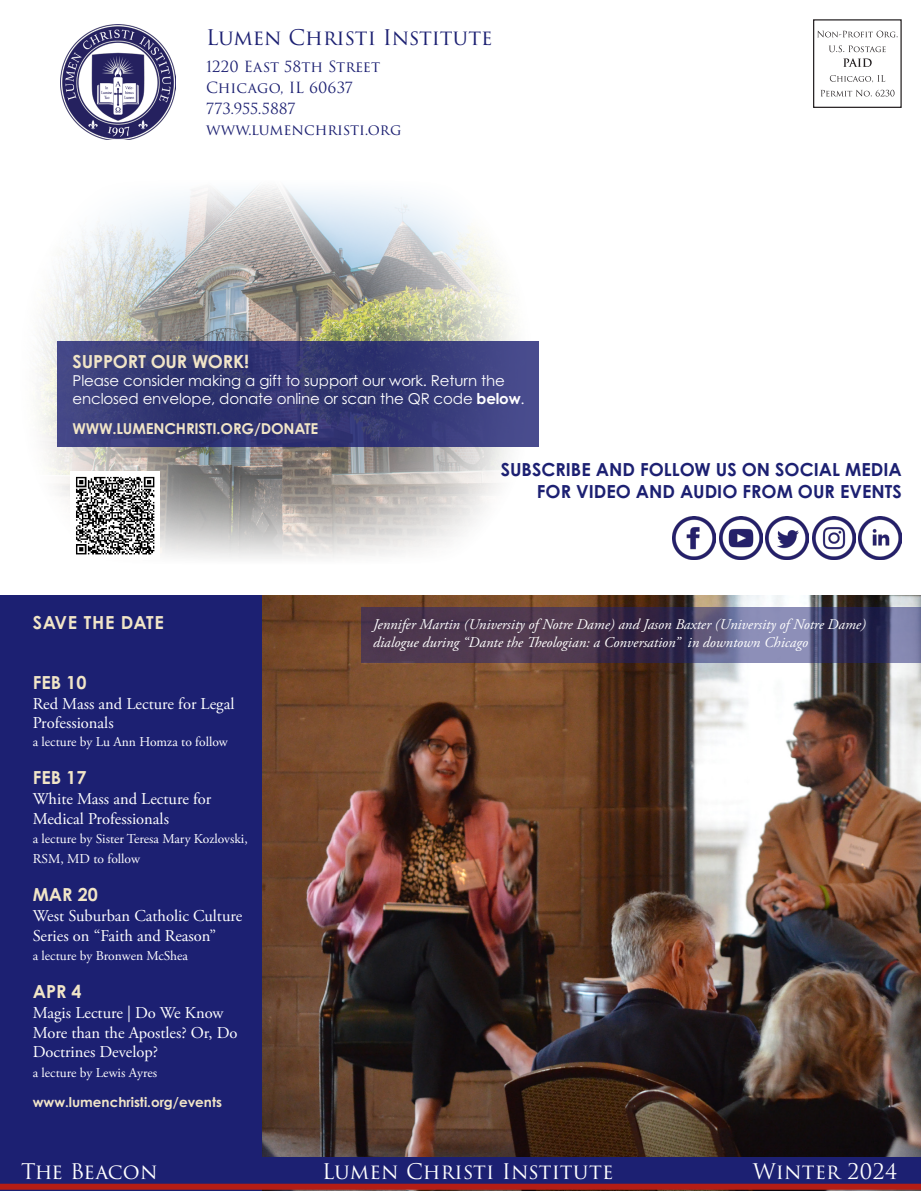
<style>
.page{position:relative;width:921px;height:1191px;background:#fff}
.page>*{position:absolute;margin:0;border:0;box-sizing:border-box;transform-origin:0 0}
.t1{font:21px "Trajan Pro 3";letter-spacing:.005em;color:#fff}
.t2{font:21px "Trajan Pro 3";letter-spacing:-.005em;color:#1c2072}
.t3{font:21px "Trajan Pro 3";letter-spacing:-.03em;color:#fff}
.t4{font:700 18px "Century Gothic Pro";color:#1c2072}
.t5{font:700 18px "Century Gothic Pro";color:#f1e5c7}
.t6{font:700 18px "Century Gothic Pro";letter-spacing:.04em;color:#f1e5c7}
.t7{font:16.5px/19.8px "Adobe Garamond Pro";color:#fff}
.t8{font:15px/18px "Century Gothic Pro";letter-spacing:-.01em;color:#fff}
.t9{font:15px "Trajan Pro 3";color:#1c2072}
.t10{font:700 15px "Century Gothic Pro";letter-spacing:-.01em;color:#f1e5c7}
.t11{font:italic 14.85px/17.9px "Adobe Garamond Pro";color:#fff}
.t12{font:13.5px/19.8px "Adobe Garamond Pro";color:#fff}
.t13{font:700 13.5px "Century Gothic Pro";color:#f1e5c7}
.s1{font-weight:700}
</style>
<div class="page">
<img style="left:261px;top:595px;width:660px;height:596px">
<div style="left:0;top:595px;width:261px;height:596px;background:#1c2072"></div>
<div style="left:0;top:1157px;width:921px;height:30px;background:#1c2072"></div>
<div style="left:0;top:1183px;width:921px;height:6px;background:#b41d15"></div>
<svg style="left:361px;top:607px;width:560px;height:55px;background:#514665"></svg>
<img style="left:37px;top:186px;width:477px;height:373px">
<img style="left:60px;top:25px;width:116px;height:114px">
<svg style="left:817px;top:31px;width:80px;height:6px"></svg>
<svg style="left:829px;top:45px;width:56px;height:7px"></svg>
<svg style="left:843px;top:58px;width:28px;height:9px"></svg>
<svg style="left:829px;top:75px;width:56px;height:7px"></svg>
<svg style="left:821px;top:90px;width:73px;height:7px"></svg>
<div style="left:813px;top:19px;width:88px;height:89px;border:1px solid #231f20"></div>
<svg style="left:57px;top:341px;width:481px;height:106px;background:#373a77"></svg>
<img style="left:812px;top:517px;width:43px;height:42px">
<img style="left:766px;top:517px;width:42px;height:42px">
<img style="left:672px;top:517px;width:43px;height:42px">
<img style="left:719px;top:517px;width:43px;height:42px">
<img style="left:859px;top:517px;width:42px;height:43px">
<img style="left:70px;top:471px;width:89px;height:88px">
<p class="t2" style="left:206px;top:23px;width:288px">Lumen Christi Institute</p>
<p class="t9" style="left:206px;top:56px;width:176px">1220 East 58th Street</p>
<p class="t9" style="left:206px;top:77px;width:148px">Chicago, IL 60637</p>
<p class="t9" style="left:206px;top:98px;width:91px">773.955.5887</p>
<p class="t9" style="left:206px;top:119px;width:197px">www.lumenchristi.org</p>
<p class="t5" style="left:73px;top:350px;width:178px">SUPPORT OUR WORK!</p>
<p class="t8" style="left:73px;top:371px;width:453px">Please consider making a gift to support our work. Return the enclosed envelope, donate online or scan the QR code <span class="s1">below</span>.</p>
<p class="t10" style="left:73px;top:419px;width:247px">WWW.LUMENCHRISTI.ORG/DONATE</p>
<p class="t4" style="left:501px;top:458px;width:402px">SUBSCRIBE AND FOLLOW US ON SOCIAL MEDIA</p>
<p class="t4" style="left:537px;top:480px;width:366px">FOR VIDEO AND AUDIO FROM OUR EVENTS</p>
<p class="t6" style="left:33px;top:611px;width:132px">SAVE THE DATE</p>
<p class="t5" style="left:33px;top:671px;width:55px">FEB 10</p>
<p class="t7" style="left:33px;top:694px;width:203px">Red Mass and Lecture for Legal<br>Professionals</p>
<p class="t12" style="left:33px;top:732px;width:196px">a lecture by Lu Ann Homza to follow</p>
<p class="t5" style="left:33px;top:766px;width:55px">FEB 17</p>
<p class="t7" style="left:33px;top:789px;width:180px">White Mass and Lecture for<br>Medical Professionals</p>
<p class="t12" style="left:33px;top:829px;width:216px">a lecture by Sister Teresa Mary Kozlovski,<br>RSM, MD to follow</p>
<p class="t5" style="left:33px;top:883px;width:67px">MAR 20</p>
<p class="t7" style="left:33px;top:906px;width:211px">West Suburban Catholic Culture<br>Series on “Faith and Reason”</p>
<p class="t12" style="left:33px;top:946px;width:157px">a lecture by Bronwen McShea</p>
<p class="t5" style="left:33px;top:980px;width:50px">APR 4</p>
<p class="t7" style="left:33px;top:1003px;width:206px">Magis Lecture | Do We Know<br>More than the Apostles? Or, Do<br>Doctrines Develop?</p>
<p class="t12" style="left:33px;top:1063px;width:126px">a lecture by Lewis Ayres</p>
<p class="t13" style="left:33px;top:1094px;width:191px">www.lumenchristi.org/events</p>
<p class="t11" style="left:373px;top:615px;width:494px">Jennifer Martin (University of Notre Dame) and Jason Baxter (University of Notre Dame) dialogue during “Dante the Theologian: a Conversation” in downtown Chicago</p>
<p class="t3" style="left:21px;top:1157px;width:138px">The Beacon</p>
<p class="t1" style="left:322px;top:1157px;width:293px">Lumen Christi Institute</p>
<p class="t1" style="left:752px;top:1157px;width:146px">Winter 2024</p>
</div>
